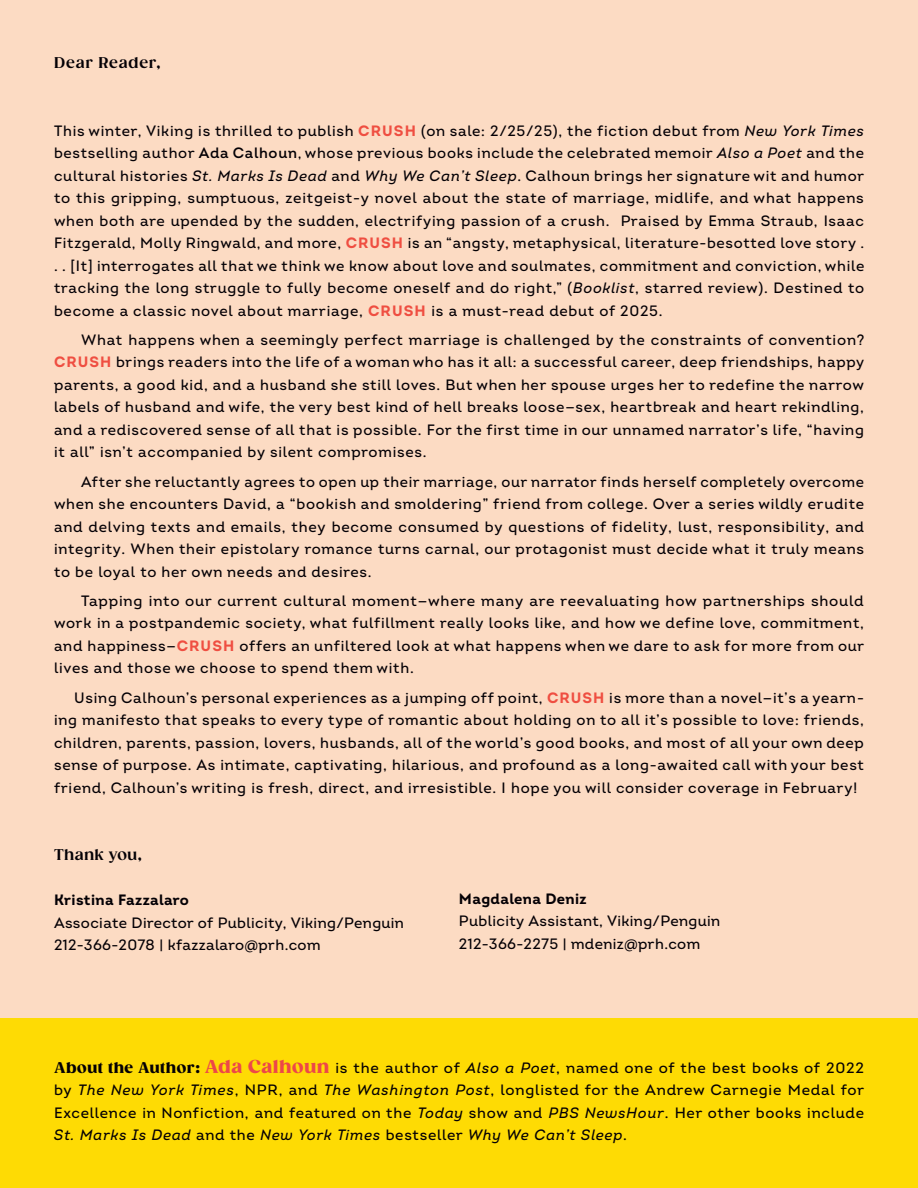
<style>
.page{position:relative;width:918px;height:1188px;background:#fff}
.page>*{position:absolute;margin:0;border:0;box-sizing:border-box;transform-origin:0 0}
.t1{font:500 15px/22.5px "Intro";letter-spacing:.05em;color:#040005;text-align:justify}
.t2{font:500 15px/22.5px "Intro";letter-spacing:.025em;color:#040005}
.t3{font:700 15px "Intro";letter-spacing:.025em;color:#040005}
.t4{font:700 15px "Gazpacho";letter-spacing:.045em;color:#040005}
.t5{font:700 15px "Gazpacho";letter-spacing:.025em;color:#040005}
.s1{font-weight:700;color:#ef4e41}
.s2{font-style:italic}
.s3{font-weight:600}
.s4{font-family:"Gazpacho";font-weight:900}
.s5{font-family:"Gazpacho";font-weight:900;font-size:18px;color:#ed4749}
</style>
<div class="page">
<div style="left:0;top:0;width:918px;height:1031px;background:#fcdbc3"></div>
<div style="left:0;top:1018px;width:918px;height:170px;background:#fedb04"></div>
<p class="t4" style="left:54px;top:54px;width:108px">Dear Reader,</p>
<p class="t1" style="left:54px;top:119px;width:812px">This winter, Viking is thrilled to publish <span class="s1">CRUSH</span> (on sale: 2/25/25), the fiction debut from <span class="s2">New York Times </span>bestselling author <span class="s3">Ada Calhoun</span>, whose previous books include the celebrated memoir <span class="s2">Also a Poet</span> and the cultural histories <span class="s2">St. Marks Is Dead</span> and <span class="s2">Why We Can’t Sleep</span>. Calhoun brings her signature wit and humor to this gripping, sumptuous, zeitgeist-y novel about the state of marriage, midlife, and what happens when both are upended by the sudden, electrifying passion of a crush. Praised by Emma Straub, Isaac Fitzgerald, Molly Ringwald, and more, <span class="s1">CRUSH</span> is an “angsty, metaphysical, literature-besotted love story . . . [It] interrogates all that we think we know about love and soulmates, commitment and conviction, while tracking the long struggle to fully become oneself and do right,” (<span class="s2">Booklist</span>, starred review). Destined to become a classic novel about marriage, <span class="s1">CRUSH</span> is a must-read debut of 2025.</p>
<p class="t1" style="left:54px;top:328px;width:812px;text-indent:27px">What happens when a seemingly perfect marriage is challenged by the constraints of convention?<br><span class="s1">CRUSH</span> brings readers into the life of a woman who has it all: a successful career, deep friendships, happy parents, a good kid, and a husband she still loves. But when her spouse urges her to redefine the narrow labels of husband and wife, the very best kind of hell breaks loose—sex, heartbreak and heart rekindling, and a rediscovered sense of all that is possible. For the first time in our unnamed narrator’s life, “having it all” isn’t accompanied by silent compromises.</p>
<p class="t1" style="left:54px;top:470px;width:812px;text-indent:27px">After she reluctantly agrees to open up their marriage, our narrator finds herself completely overcome when she encounters David, a “bookish and smoldering” friend from college. Over a series wildly erudite and delving texts and emails, they become consumed by questions of fidelity, lust, responsibility, and integrity. When their epistolary romance turns carnal, our protagonist must decide what it truly means to be loyal to her own needs and desires.</p>
<p class="t1" style="left:54px;top:589px;width:812px;text-indent:27px">Tapping into our current cultural moment—where many are reevaluating how partnerships should work in a postpandemic society, what fulfillment really looks like, and how we define love, commitment, and happiness—<span class="s1">CRUSH</span> offers an unfiltered look at what happens when we dare to ask for more from our lives and those we choose to spend them with.</p>
<p class="t1" style="left:54px;top:686px;width:812px;text-indent:20px">Using Calhoun’s personal experiences as a jumping off point, <span class="s1">CRUSH</span> is more than a novel—it’s a yearn&shy;ing manifesto that speaks to every type of romantic about holding on to all it’s possible to love: friends, children, parents, passion, lovers, husbands, all of the world’s good books, and most of all your own deep sense of purpose. As intimate, captivating, hilarious, and profound as a long-awaited call with your best friend, Calhoun’s writing is fresh, direct, and irresistible. I hope you will consider coverage in February!</p>
<p class="t5" style="left:54px;top:846px;width:89px">Thank you,</p>
<p class="t3" style="left:54px;top:890px;width:137px">Kristina Fazzalaro</p>
<p class="t2" style="left:54px;top:911px;width:352px">Associate Director of Publicity, Viking/Penguin<br>212-366-2078 | kfazzalaro@prh.com</p>
<p class="t3" style="left:459px;top:889px;width:129px">Magdalena Deniz</p>
<p class="t2" style="left:459px;top:910px;width:263px">Publicity Assistant, Viking/Penguin<br>212-366-2275 | mdeniz@prh.com</p>
<p class="t1" style="left:54px;top:1056px;width:812px"><span class="s4">About the Author:</span> <span class="s5">Ada Calhoun</span> is the author of <span class="s2">Also a Poet</span>, named one of the best books of 2022 by <span class="s2">The New York Times</span>, NPR, and <span class="s2">The Washington Post</span>, longlisted for the Andrew Carnegie Medal for Excellence in Nonfiction, and featured on the <span class="s2">Today</span> show and <span class="s2">PBS NewsHour</span>. Her other books include <span class="s2">St. Marks Is Dead</span> and the <span class="s2">New York Times</span> bestseller <span class="s2">Why We Can’t Sleep</span>.</p>
</div>
